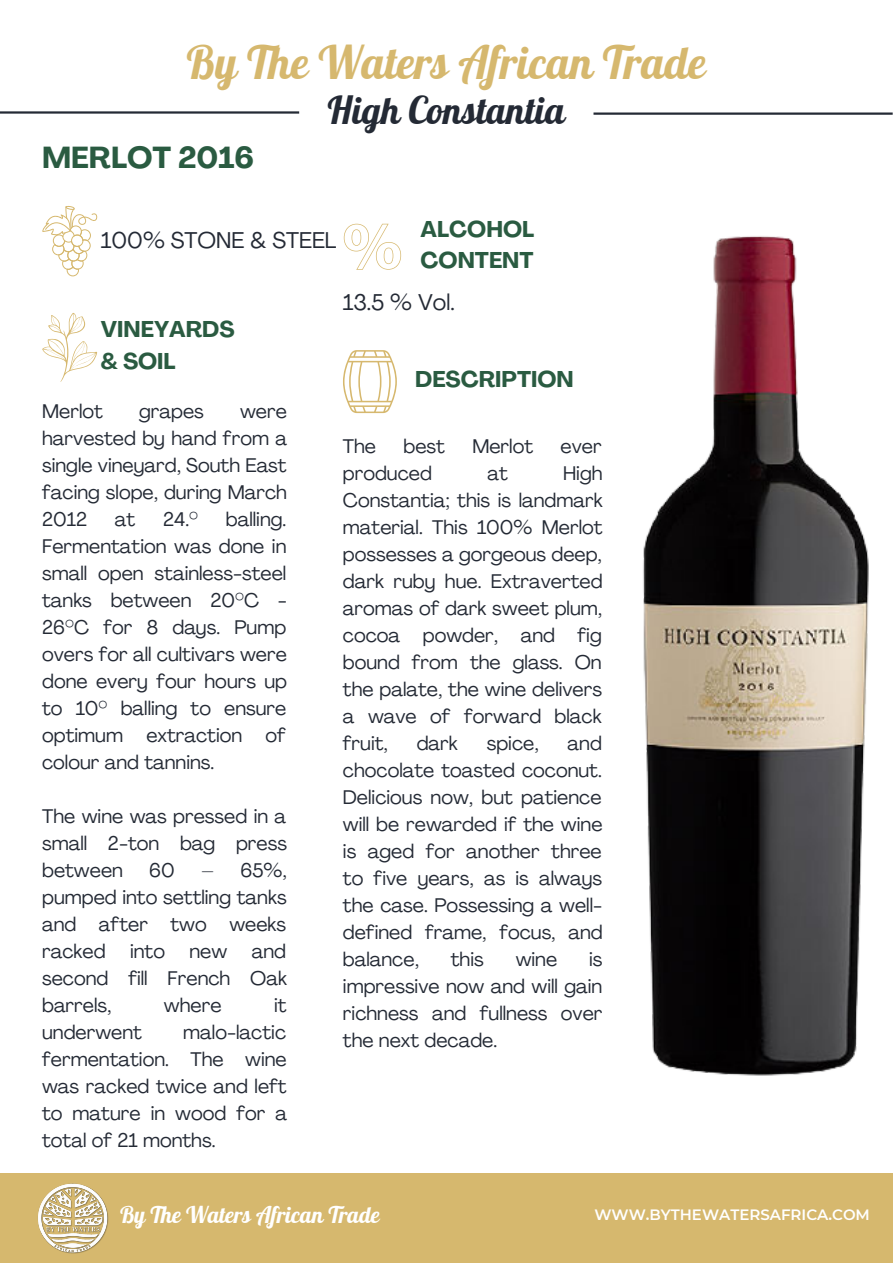
<style>
.page{position:relative;width:893px;height:1264px;background:#fff}
.page>*{position:absolute;margin:0;border:0;box-sizing:border-box;transform-origin:0 0}
.t1{font:45px "Lobster";color:#d6b86e}
.t2{font:37.5px "Lobster";color:#242a35}
.t3{font:700 30px "Agrandir";color:#2a5b41}
.t4{font:700 22.5px "Agrandir";color:#2a5b41}
.t5{font:22.5px "Agrandir";color:#242a35}
.t6{font:22.5px "Lobster";color:#fff}
.t7{font:19.5px/27px "Agrandir";color:#242a35;text-align:justify}
.t8{font:600 15px "Montserrat";color:#fff}
</style>
<div class="page">
<svg style="left:42px;top:206px;width:55px;height:70px"></svg>
<svg style="left:42px;top:312px;width:55px;height:70px"></svg>
<div style="left:0;top:1173px;width:892px;height:89px;background:#d6b86e"></div>
<img style="left:38px;top:1183px;width:71px;height:71px">
<svg style="left:344px;top:224px;width:57px;height:46px"></svg>
<hr style="left:0;top:111px;width:299px;height:3px;background:#242a35">
<svg style="left:343px;top:350px;width:54px;height:63px"></svg>
<hr style="left:593px;top:112px;width:299px;height:3px;background:#242a35">
<img style="left:643px;top:236px;width:226px;height:840px">
<p class="t1" style="left:186px;top:34px;width:521px">By The Waters African Trade</p>
<p class="t3" style="left:42px;top:145px;width:213px">MERLOT 2016</p>
<p class="t2" style="left:327px;top:86px;width:239px">High Constantia</p>
<p class="t5" style="left:101px;top:231px;width:237px">100% STONE &amp; STEEL</p>
<p class="t4" style="left:420px;top:220px;width:115px">ALCOHOL</p>
<p class="t4" style="left:420px;top:251px;width:114px">CONTENT</p>
<p class="t4" style="left:101px;top:320px;width:135px">VINEYARDS</p>
<p class="t4" style="left:101px;top:351px;width:76px">&amp; SOIL</p>
<p class="t7" style="left:42px;top:399px;width:62px">Merlot</p>
<p class="t7" style="left:139px;top:399px;width:66px">grapes</p>
<p class="t7" style="left:42px;top:399px;width:246px;text-indent:198px">were harvested by hand from a single vineyard, South East facing slope, during March 2012</p>
<p class="t7" style="left:115px;top:507px;width:22px">at</p>
<p class="t7" style="left:163px;top:507px;width:36px">24.°</p>
<p class="t7" style="left:42px;top:507px;width:246px;text-indent:184px">balling.<br>Fermentation was done in small open stainless-steel tanks between 20°C - 26°C for 8 days. Pump overs for all cultivars were done every four hours up to 10° balling to ensure optimum extraction of colour and tannins.</p>
<p class="t7" style="left:42px;top:804px;width:246px">The wine was pressed in a small 2-ton bag press between</p>
<p class="t7" style="left:42px;top:858px;width:246px;text-indent:159px">– 65%, pumped into settling tanks and after two weeks racked</p>
<p class="t7" style="left:149px;top:858px;width:27px">60</p>
<p class="t7" style="left:42px;top:939px;width:246px;text-indent:209px">and second fill French Oak barrels,</p>
<p class="t7" style="left:130px;top:939px;width:36px">into</p>
<p class="t7" style="left:189px;top:939px;width:39px">new</p>
<p class="t7" style="left:164px;top:993px;width:59px">where</p>
<p class="t7" style="left:274px;top:993px;width:14px">it</p>
<p class="t7" style="left:42px;top:1020px;width:246px;text-indent:141px">malo-lactic fermentation. The wine was racked twice and left to mature in wood for a total of 21 months.</p>
<p class="t7" style="left:42px;top:1020px;width:101px">underwent</p>
<p class="t5" style="left:343px;top:293px;width:113px">13.5 % Vol.</p>
<p class="t4" style="left:415px;top:370px;width:160px">DESCRIPTION</p>
<p class="t7" style="left:343px;top:434px;width:35px">The</p>
<p class="t7" style="left:403px;top:434px;width:43px">best</p>
<p class="t7" style="left:472px;top:434px;width:62px">Merlot</p>
<p class="t7" style="left:560px;top:434px;width:43px">ever</p>
<p class="t7" style="left:343px;top:461px;width:91px">produced</p>
<p class="t7" style="left:487px;top:461px;width:22px">at</p>
<p class="t7" style="left:343px;top:461px;width:261px;text-indent:220px">High Constantia; this is landmark material. This 100% Merlot possesses a gorgeous deep, dark ruby hue. Extraverted aromas of dark sweet plum, cocoa powder, and fig bound from the glass. On the palate, the wine delivers a wave of forward black fruit,</p>
<p class="t7" style="left:343px;top:731px;width:261px;text-indent:225px">and chocolate toasted coconut.<br>Delicious now, but patience will be rewarded if the wine is aged for another three to five years, as is always the case. Possessing a well&shy;defined frame, focus, and balance,</p>
<p class="t7" style="left:417px;top:731px;width:43px">dark</p>
<p class="t7" style="left:487px;top:731px;width:53px">spice,</p>
<p class="t7" style="left:451px;top:947px;width:34px">this</p>
<p class="t7" style="left:515px;top:947px;width:43px">wine</p>
<p class="t7" style="left:343px;top:947px;width:261px;text-indent:246px">is impressive now and will gain richness and fullness over the next decade.</p>
<p class="t6" style="left:120px;top:1200px;width:261px">By The Waters African Trade</p>
<p class="t8" style="left:594px;top:1204px;width:277px">WWW.BYTHEWATERSAFRICA.COM</p>
</div>
